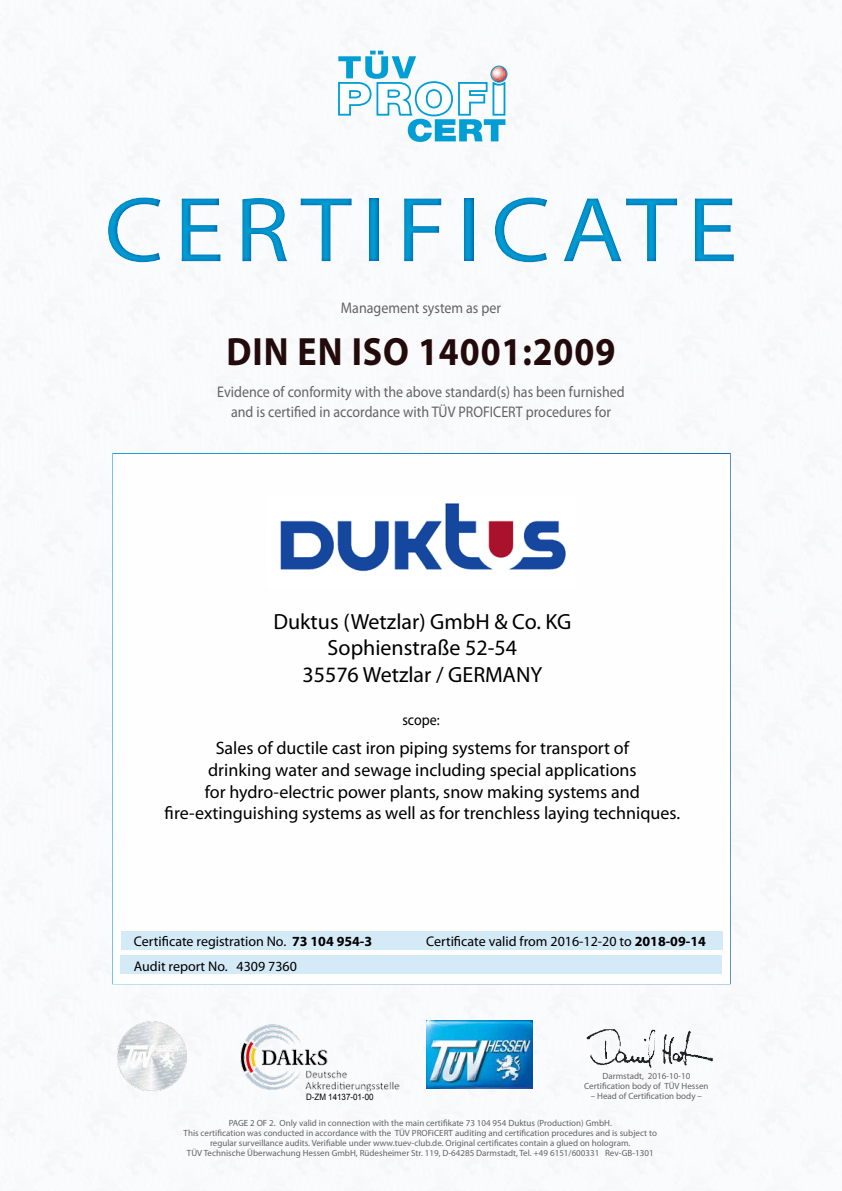
<style>
.page{position:relative;width:842px;height:1191px;background:#fff}
.page>*{position:absolute;margin:0;border:0;box-sizing:border-box;transform-origin:0 0}
.t1{font:93px "Myriad Pro";letter-spacing:.1em;color:#009ed4;scale:1.1 1}
.t2{font:700 39.6px "Myriad Pro";letter-spacing:.025em;color:#230b0c;scale:.91 1}
.t3{font:22px/26.4px "Myriad Pro";color:#000;text-align:center}
.t4{font:18px/21.6px "Myriad Pro";color:#000;text-align:center}
.t5{font:15.4px/20px "Myriad Pro";color:#646363;text-align:center;scale:.91 1}
.t6{font:15.4px "Myriad Pro";color:#000;scale:.91 1}
.t7{font:14px/24.6px "Myriad Pro";color:#000}
.t8{font:9px/10px "Myriad Pro";color:#646363;text-align:center}
.t9{font:8.8px "Arial";color:#000;scale:.91 1}
.s1{font-weight:700}
</style>
<div class="page">
<img style="left:586px;top:1028px;width:127px;height:40px">
<svg style="left:338px;top:51px;width:169px;height:91px"></svg>
<img style="left:241px;top:1024px;width:158px;height:67px">
<img style="left:427px;top:1020px;width:106px;height:69px">
<div style="left:112px;top:453px;width:619px;height:531px;background:#fff;border:2px solid #fff"></div>
<div style="left:120px;top:955px;width:602px;height:19px;background:#d0e8f7"></div>
<div style="left:121px;top:931px;width:601px;height:19px;background:#d0e8f7"></div>
<div style="left:0;top:172px;width:842px;height:114px;background:#0061ad;opacity:.75"></div>
<img style="left:117px;top:1021px;width:70px;height:69px">
<img style="left:280px;top:503px;width:286px;height:69px">
<h1 class="t1" style="left:104px;top:173px;width:577px">CERTIFICATE</h1>
<h3 class="t5" style="left:341px;top:298px;width:177px">Management system as per</h3>
<h2 class="t2" style="left:227px;top:326px;width:429px">DIN EN ISO 14001:2009</h2>
<h3 class="t5" style="left:217px;top:381px;width:449px">Evidence of conformity with the above standard(s) has been furnished and is certified in accordance with TÜV PROFICERT procedures for</h3>
<h3 class="t3" style="left:273px;top:608px;width:299px">Duktus (Wetzlar) GmbH &amp; Co. KG<br>Sophienstraße 52-54<br>35576 Wetzlar / GERMANY</h3>
<h3 class="t6" style="left:402px;top:710px;width:42px">scope:</h3>
<p class="t4" style="left:165px;top:737px;width:517px">Sales of ductile cast iron piping systems for transport of<br>drinking water and sewage including special applications<br>for hydro-electric power plants, snow making systems and fire-extinguishing systems as well as for trenchless laying techniques.</p>
<h3 class="t7" style="left:134px;top:929px;width:240px">Certificate registration No. <span class="s1">73 104 954-3<br></span>Audit report No. 4309 7360</h3>
<h3 class="t7" style="left:426px;top:929px;width:281px">Certificate valid from 2016-12-20 to <span class="s1">2018-09-14</span></h3>
<p class="t8" style="left:584px;top:1071px;width:126px">Darmstadt, 2016-10-10<br>Certification body of TÜV Hessen</p>
<p class="t9" style="left:306px;top:1090px;width:76px">D-ZM 14137-01-00</p>
<p class="t8" style="left:591px;top:1091px;width:113px">– Head of Certification body –</p>
<p class="t8" style="left:184px;top:1118px;width:475px">PAGE 2 OF 2. Only valid in connection with the main certifikate 73 104 954 Duktus (Production) GmbH.<br>This certification was conducted in accordance with the TÜV PROFiCERT auditing and certification procedures and is subject to regular surveillance audits. Verifiable under www.tuev-club.de. Original certificates contain a glued on hologram.<br>TÜV Technische Überwachung Hessen GmbH, Rüdesheimer Str. 119, D-64285 Darmstadt, Tel. +49 6151/600331 Rev-GB-1301</p>
</div>
